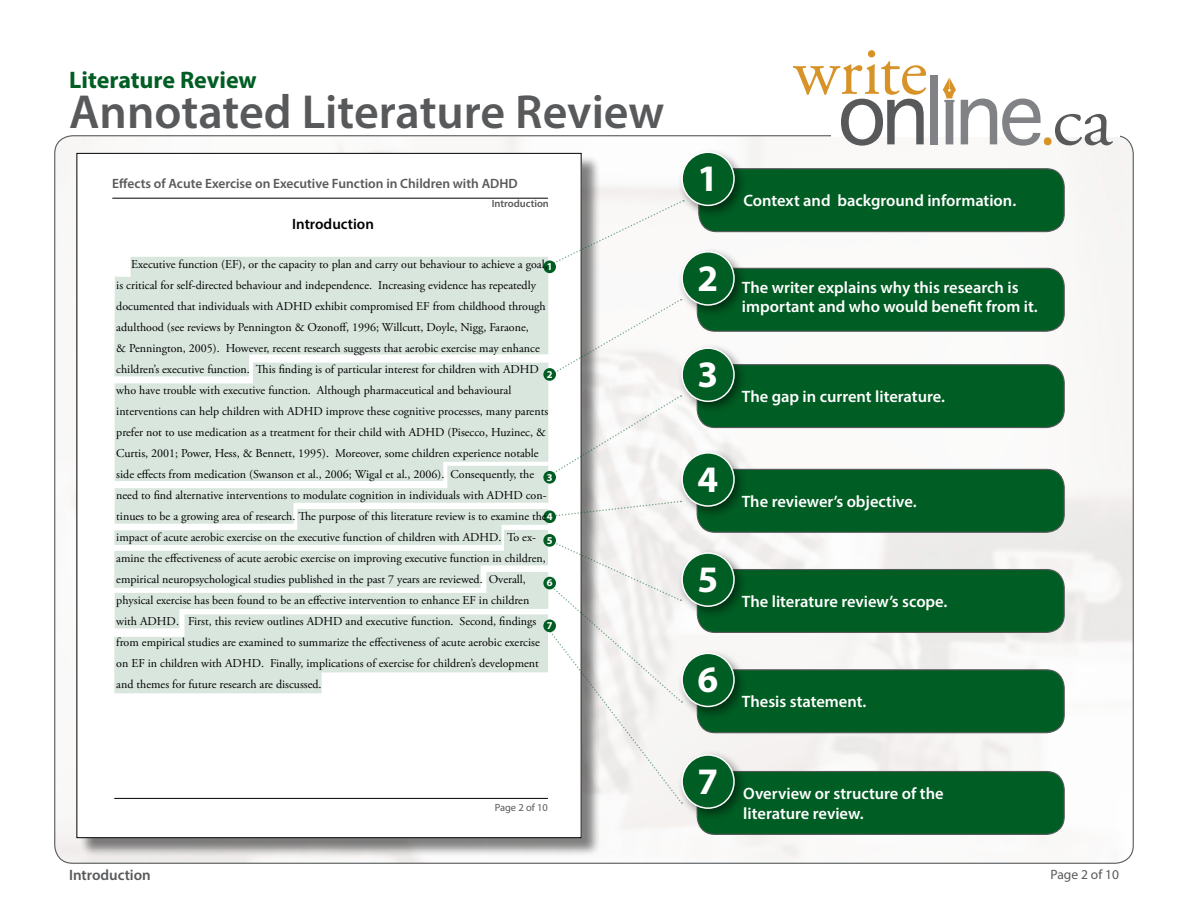
<style>
.page{position:relative;width:1188px;height:918px;background:#fff}
.page>*{position:absolute;margin:0;border:0;box-sizing:border-box;transform-origin:0 0}
.t1{font:69.9px "Adobe Garamond Pro";color:#d89328}
.t2{font:600 48px "Myriad Pro";color:#58595b}
.Circletext-large{font:700 37.5px "Myriad Pro";color:#fff}
.t3{font:700 24px "Myriad Pro";color:#005d23}
.Paragraph_Text_-_Lar{font:600 16.5px/19.5px "Myriad Pro";color:#fff}
.t4{font:600 15px "Myriad Pro";color:#58595b}
.Paper_Section_Title{font:600 15px "Myriad Pro";color:#000}
.Paper_Title{font:600 13.5px "Myriad Pro";color:#58595b}
.t5{font:13.5px "Myriad Pro";color:#58595b}
.t6{font:12px/21px "Adobe Garamond Pro";color:#000}
.t7{font:600 10.5px "Myriad Pro";color:#58595b}
.t8{font:10.5px "Myriad Pro";color:#58595b}
.Circletext-Small{font:700 10.5px "Myriad Pro";color:#fff}
</style>
<div class="page">
<img style="left:55px;top:136px;width:1078px;height:727px">
<div style="left:832px;top:54px;width:288px;height:83px;background:#fff"></div>
<div style="left:868px;top:50px;width:7px;height:7px;background:#d89328;border-radius:50%"></div>
<div style="left:930px;top:75px;width:8px;height:69px;background:#808285"></div>
<svg style="left:1055px;top:114px;width:58px;height:31px"></svg>
<svg style="left:793px;top:61px;width:133px;height:85px"></svg>
<svg style="left:943px;top:78px;width:98px;height:68px"></svg>
<div style="left:78px;top:155px;width:522px;height:702px;background:#000;opacity:.49"></div>
<div style="left:77px;top:153px;width:504px;height:685px;background:#fff"></div>
<hr style="left:112px;top:198px;width:436px;height:1px;background:#000">
<svg style="left:548px;top:299px;width:134px;height:79px"></svg>
<svg style="left:555px;top:200px;width:129px;height:68px"></svg>
<div style="left:114px;top:257px;width:434px;height:119px;background:#d9e6de"></div>
<svg style="left:115px;top:363px;width:433px;height:32px;fill:#d9e6de"></svg>
<div style="left:699px;top:169px;width:365px;height:63px;background:#005d23;border-radius:18px"></div>
<div style="left:698px;top:168px;width:367px;height:64px;border:1px solid #58595b;border-radius:18px"></div>
<div style="left:543px;top:260px;width:13px;height:13px;background:#005d23;border-radius:50%"></div>
<div style="left:678px;top:148px;width:70px;height:71px;background:#000;opacity:.46"></div>
<div style="left:682px;top:152px;width:52px;height:53px;background:#005d23;border-radius:50%"></div>
<div style="left:681px;top:151px;width:54px;height:55px;border:2px solid #fff;border-radius:50%"></div>
<div style="left:543px;top:368px;width:13px;height:13px;background:#005d23;border-radius:50%"></div>
<div style="left:697px;top:268px;width:367px;height:63px;background:#005d23;border-radius:18px"></div>
<div style="left:697px;top:268px;width:368px;height:64px;border:1px solid #58595b;border-radius:18px"></div>
<div style="left:678px;top:248px;width:70px;height:70px;background:#000;opacity:.46"></div>
<div style="left:682px;top:252px;width:52px;height:53px;background:#005d23;border-radius:50%"></div>
<div style="left:681px;top:251px;width:54px;height:55px;border:2px solid #fff;border-radius:50%"></div>
<div style="left:697px;top:365px;width:367px;height:63px;background:#005d23;border-radius:18px"></div>
<div style="left:697px;top:364px;width:368px;height:64px;border:1px solid #58595b;border-radius:18px"></div>
<div style="left:678px;top:344px;width:70px;height:70px;background:#000;opacity:.46"></div>
<div style="left:682px;top:348px;width:52px;height:53px;background:#005d23;border-radius:50%"></div>
<div style="left:681px;top:347px;width:54px;height:55px;border:2px solid #fff;border-radius:50%"></div>
<div style="left:697px;top:469px;width:367px;height:63px;background:#005d23;border-radius:18px"></div>
<div style="left:697px;top:469px;width:368px;height:64px;border:1px solid #58595b;border-radius:18px"></div>
<div style="left:678px;top:449px;width:70px;height:70px;background:#000;opacity:.46"></div>
<div style="left:682px;top:453px;width:52px;height:53px;background:#005d23;border-radius:50%"></div>
<div style="left:681px;top:452px;width:54px;height:55px;border:2px solid #fff;border-radius:50%"></div>
<div style="left:697px;top:570px;width:367px;height:62px;background:#005d23;border-radius:18px"></div>
<div style="left:697px;top:569px;width:368px;height:64px;border:1px solid #58595b;border-radius:18px"></div>
<div style="left:678px;top:549px;width:70px;height:70px;background:#000;opacity:.46"></div>
<div style="left:682px;top:553px;width:52px;height:53px;background:#005d23;border-radius:50%"></div>
<div style="left:681px;top:552px;width:54px;height:55px;border:2px solid #fff;border-radius:50%"></div>
<div style="left:697px;top:670px;width:367px;height:63px;background:#005d23;border-radius:18px"></div>
<div style="left:697px;top:669px;width:368px;height:64px;border:1px solid #58595b;border-radius:18px"></div>
<div style="left:678px;top:649px;width:70px;height:71px;background:#000;opacity:.46"></div>
<div style="left:682px;top:653px;width:52px;height:53px;background:#005d23;border-radius:50%"></div>
<div style="left:681px;top:653px;width:54px;height:54px;border:2px solid #fff;border-radius:50%"></div>
<div style="left:697px;top:772px;width:367px;height:62px;background:#005d23;border-radius:18px"></div>
<div style="left:697px;top:771px;width:368px;height:64px;border:1px solid #58595b;border-radius:18px"></div>
<div style="left:678px;top:751px;width:70px;height:70px;background:#000;opacity:.46"></div>
<div style="left:682px;top:755px;width:52px;height:53px;background:#005d23;border-radius:50%"></div>
<div style="left:681px;top:754px;width:54px;height:55px;border:2px solid #fff;border-radius:50%"></div>
<svg style="left:114px;top:395px;width:568px;height:409px"></svg>
<div style="left:543px;top:619px;width:13px;height:13px;background:#005d23;border-radius:50%"></div>
<h3 class="t3" style="left:69px;top:64px;width:189px">Literature Review</h3>
<h2 class="t2" style="left:69px;top:82px;width:597px">Annotated Literature Review</h2>
<p class="Paper_Title" style="left:112px;top:175px;width:407px">Effects of Acute Exercise on Executive Function in Children with ADHD</p>
<p class="t7" style="left:492px;top:197px;width:59px">Introduction</p>
<p class="Paper_Section_Title" style="left:292px;top:215px;width:83px">Introduction</p>
<p class="t6" style="left:116px;top:255px;width:433px;text-indent:15px">Executive function (EF), or the capacity to plan and carry out behaviour to achieve a goal, is critical for self-directed behaviour and independence. Increasing evidence has repeatedly documented that individuals with ADHD exhibit compromised EF from childhood through adulthood (see reviews by Pennington &amp; Ozonoff, 1996; Willcutt, Doyle, Nigg, Faraone,<br>&amp; Pennington, 2005). However, recent research suggests that aerobic exercise may enhance children’s executive function. This finding is of particular interest for children with ADHD who have trouble with executive function. Although pharmaceutical and behavioural interventions can help children with ADHD improve these cognitive processes, many parents prefer not to use medication as a treatment for their child with ADHD (Pisecco, Huzinec, &amp; Curtis, 2001; Power, Hess, &amp; Bennett, 1995). Moreover, some children experience notable side effects from medication (Swanson et al., 2006; Wigal et al., 2006). Consequently, the need to find alternative interventions to modulate cognition in individuals with ADHD con&shy;tinues to be a growing area of research. The purpose of this literature review is to examine the impact of acute aerobic exercise on the executive function of children with ADHD. To ex&shy;amine the effectiveness of acute aerobic exercise on improving executive function in children, empirical neuropsychological studies published in the past 7 years are reviewed. Overall, physical exercise has been found to be an effective intervention to enhance EF in children with ADHD. First, this review outlines ADHD and executive function. Second, findings from empirical studies are examined to summarize the effectiveness of acute aerobic exercise on EF in children with ADHD. Finally, implications of exercise for children’s development and themes for future research are discussed.</p>
<p class="Circletext-Small" style="left:547px;top:260px;width:7px">1</p>
<p class="Circletext-Small" style="left:547px;top:367px;width:7px">2</p>
<p class="Circletext-Small" style="left:547px;top:470px;width:7px">3</p>
<p class="Circletext-Small" style="left:547px;top:510px;width:7px">4</p>
<p class="Circletext-Small" style="left:547px;top:533px;width:7px">5</p>
<p class="Circletext-Small" style="left:547px;top:576px;width:7px">6</p>
<p class="Circletext-Small" style="left:547px;top:619px;width:7px">7</p>
<p class="t8" style="left:495px;top:801px;width:55px">Page 2 of 10</p>
<p class="Circletext-large" style="left:698px;top:154px;width:22px">1</p>
<p class="Circletext-large" style="left:698px;top:254px;width:22px">2</p>
<p class="Circletext-large" style="left:698px;top:350px;width:22px">3</p>
<p class="Paragraph_Text_-_Lar" style="left:743px;top:191px;width:274px">Context and background information.</p>
<h1 class="t1" style="left:1039px;top:80px;width:19px">.</h1>
<p class="Paragraph_Text_-_Lar" style="left:742px;top:277px;width:297px">The writer explains why this research is important and who would benefit from it.</p>
<p class="Paragraph_Text_-_Lar" style="left:742px;top:387px;width:205px">The gap in current literature.</p>
<p class="Circletext-large" style="left:698px;top:455px;width:22px">4</p>
<p class="Circletext-large" style="left:698px;top:555px;width:22px">5</p>
<p class="Circletext-large" style="left:698px;top:655px;width:22px">6</p>
<p class="Paragraph_Text_-_Lar" style="left:742px;top:491px;width:176px">The reviewer’s objective.</p>
<p class="Paragraph_Text_-_Lar" style="left:742px;top:591px;width:207px">The literature review’s scope.</p>
<p class="Paragraph_Text_-_Lar" style="left:742px;top:692px;width:126px">Thesis statement.</p>
<p class="Circletext-large" style="left:698px;top:757px;width:22px">7</p>
<p class="Paragraph_Text_-_Lar" style="left:743px;top:784px;width:202px">Overview or structure of the literature review.</p>
<p class="t4" style="left:69px;top:865px;width:83px">Introduction</p>
<p class="t5" style="left:1051px;top:866px;width:70px">Page 2 of 10</p>
</div>
